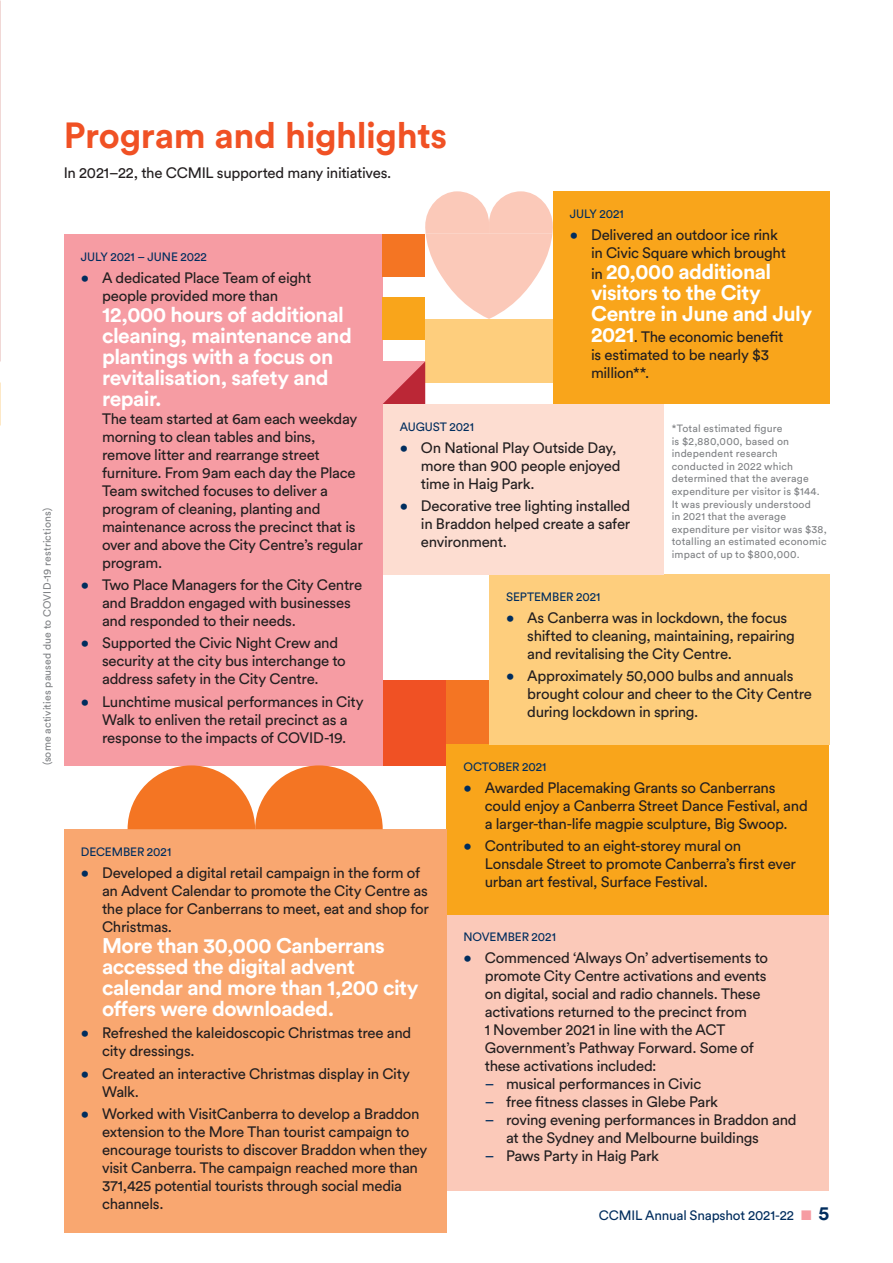
<style>
.page{position:relative;width:893px;height:1263px;background:#fff}
.page>*{position:absolute;margin:0;border:0;box-sizing:border-box;transform-origin:0 0}
.t1{font:700 36px "Circular Std";letter-spacing:-.01em;color:#f05124}
.Body_bullet{font:700 21px/21px "Circular Std";letter-spacing:-.025em;color:#fff}
.Body_bullet-2{font:15px/18px "Circular Std";letter-spacing:-.02em;color:#231f20}
.Body_Text{font:15px "Circular Std";letter-spacing:-.02em;color:#231f20}
.t2{font:13.5px "Circular Std";letter-spacing:-.015em;color:#002d5e}
.Heading_3{font:12px "Circular Std";letter-spacing:-.005em;color:#002d5e}
.Table_note{font:10.5px/12.6px "Circular Std";letter-spacing:.015em;color:#808285}
.s1{color:#002d5e}
.s2{font-weight:400;font-size:15px;color:#231f20}
.s3{font-weight:700;font-size:21px;color:#fff}
.s4{color:#f69ca3}
.s5{font-weight:700;font-size:19.5px}
</style>
<div class="page">
<div style="left:383px;top:680px;width:63px;height:85px;background:#f05124"></div>
<div style="left:446px;top:914px;width:383px;height:277px;background:#fbc9b9"></div>
<div style="left:446px;top:744px;width:383px;height:170px;background:#f9a51b"></div>
<div style="left:489px;top:574px;width:340px;height:170px;background:#fece7d"></div>
<div style="left:383px;top:404px;width:281px;height:170px;background:#fdddd1"></div>
<div style="left:553px;top:191px;width:276px;height:213px;background:#f9a51b"></div>
<div style="left:64px;top:234px;width:319px;height:531px;background:#f69ca3"></div>
<div style="left:64px;top:829px;width:382px;height:404px;background:#f9a770"></div>
<div style="left:383px;top:234px;width:42px;height:42px;background:#f47523"></div>
<div style="left:425px;top:319px;width:128px;height:64px;background:#fece7d"></div>
<div style="left:446px;top:680px;width:43px;height:64px;background:#f47523"></div>
<div style="left:383px;top:298px;width:42px;height:42px;background:#f9a51b"></div>
<svg style="left:425px;top:191px;width:128px;height:128px"></svg>
<svg style="left:383px;top:361px;width:42px;height:43px;background:#d8626c"></svg>
<svg style="left:128px;top:765px;width:255px;height:64px"></svg>
<img style="left:0;top:0;width:1px;height:361px">
<p class="Table_note" style="left:41px;top:765px;width:259px;rotate:-90deg">(some activities paused due to COVID-19 restrictions)</p>
<h2 class="t1" style="left:64px;top:112px;width:385px">Program and highlights</h2>
<p class="Body_Text" style="left:64px;top:163px;width:329px">In 2021–22, the CCMIL supported many initiatives.</p>
<p class="Heading_3" style="left:81px;top:249px;width:128px">JULY 2021 – JUNE 2022</p>
<p class="Body_bullet-2" style="left:102px;top:268px;width:211px;text-indent:-21px"><span class="s1">•</span> A dedicated Place Team of eight people provided more than</p>
<p class="Body_bullet" style="left:102px;top:304px;width:251px">12,000 hours of additional cleaning, maintenance and plantings with a focus on revitalisation, safety and repair.</p>
<p class="Body_bullet-2" style="left:102px;top:409px;width:262px">The team started at 6am each weekday morning to clean tables and bins, remove litter and rearrange street furniture. From 9am each day the Place Team switched focuses to deliver a program of cleaning, planting and maintenance across the precinct that is over and above the City Centre’s regular program.</p>
<p class="Body_bullet-2" style="left:102px;top:576px;width:262px;text-indent:-21px"><span class="s1">•</span> Two Place Managers for the City Centre and Braddon engaged with businesses and responded to their needs.</p>
<p class="Body_bullet-2" style="left:102px;top:634px;width:245px;text-indent:-21px"><span class="s1">•</span> Supported the Civic Night Crew and security at the city bus interchange to address safety in the City Centre.</p>
<p class="Body_bullet-2" style="left:81px;top:692px;width:284px;text-align:center"><span class="s1">•</span> Lunchtime musical performances in City<br>Walk to enliven the retail precinct as a response to the impacts of COVID-19.</p>
<p class="Heading_3" style="left:570px;top:207px;width:56px">JULY 2021</p>
<p class="Body_bullet-2" style="left:591px;top:226px;width:196px;text-indent:-21px"><span class="s1">•</span> Delivered an outdoor ice rink in Civic Square which brought</p>
<p class="Body_bullet" style="left:591px;top:261px;width:223px"><span class="s2">in</span> 20,000 additional visitors to the City<br>Centre in June and July</p>
<p class="Body_bullet-2" style="left:591px;top:328px;width:194px"><span class="s3">2021</span>. The economic benefit is estimated to be nearly $3 million**.</p>
<p class="Heading_3" style="left:400px;top:419px;width:76px">AUGUST 2021</p>
<p class="Body_bullet-2" style="left:421px;top:438px;width:201px;text-indent:-21px"><span class="s1">•</span> On National Play Outside Day, more than 900 people enjoyed time in Haig Park.</p>
<p class="Body_bullet-2" style="left:421px;top:497px;width:211px;text-align:justify;text-indent:-21px"><span class="s1">•</span> Decorative tree lighting installed in Braddon helped create a safer environment.</p>
<p class="Table_note" style="left:672px;top:422px;width:156px">*Total estimated figure<br>is $2,880,000, based on independent research conducted in 2022 which determined that the average expenditure per visitor is $144.<br>It was previously understood<br>in 2021 that the average expenditure per visitor was $38, totalling an estimated economic impact of up to $800,000.</p>
<p class="Heading_3" style="left:506px;top:589px;width:96px">SEPTEMBER 2021</p>
<p class="Body_bullet-2" style="left:527px;top:609px;width:269px;text-indent:-21px"><span class="s1">•</span> As Canberra was in lockdown, the focus shifted to cleaning, maintaining, repairing and revitalising the City Centre.</p>
<p class="Body_bullet-2" style="left:527px;top:667px;width:286px;text-indent:-21px"><span class="s1">•</span> Approximately 50,000 bulbs and annuals brought colour and cheer to the City Centre during lockdown in spring.</p>
<p class="Heading_3" style="left:81px;top:844px;width:92px">DECEMBER 2021</p>
<p class="Body_bullet-2" style="left:102px;top:864px;width:328px;text-indent:-21px"><span class="s1">•</span> Developed a digital retail campaign in the form of an Advent Calendar to promote the City Centre as the place for Canberrans to meet, eat and shop for Christmas.</p>
<p class="Body_bullet" style="left:102px;top:935px;width:318px">More than 30,000 Canberrans accessed the digital advent calendar and more than 1,200 city offers were downloaded.</p>
<p class="Body_bullet-2" style="left:102px;top:1024px;width:311px;text-indent:-21px"><span class="s1">•</span> Refreshed the kaleidoscopic Christmas tree and city dressings.</p>
<p class="Body_bullet-2" style="left:102px;top:1064px;width:309px;text-indent:-21px"><span class="s1">•</span> Created an interactive Christmas display in City<br>Walk.</p>
<p class="Body_bullet-2" style="left:102px;top:1104px;width:327px;text-indent:-21px"><span class="s1">•</span> Worked with VisitCanberra to develop a Braddon extension to the More Than tourist campaign to encourage tourists to discover Braddon when they visit Canberra. The campaign reached more than 371,425 potential tourists through social media channels.</p>
<p class="Heading_3" style="left:463px;top:759px;width:85px">OCTOBER 2021</p>
<p class="Body_bullet-2" style="left:485px;top:779px;width:325px;text-indent:-21px"><span class="s1">•</span> Awarded Placemaking Grants so Canberrans could enjoy a Canberra Street Dance Festival, and a larger-than-life magpie sculpture, Big Swoop.</p>
<p class="Body_bullet-2" style="left:485px;top:837px;width:313px;text-indent:-21px"><span class="s1">•</span> Contributed to an eight-storey mural on<br>Lonsdale Street to promote Canberra’s first ever urban art festival, Surface Festival.</p>
<p class="Heading_3" style="left:463px;top:929px;width:94px">NOVEMBER 2021</p>
<p class="Body_bullet-2" style="left:485px;top:949px;width:285px;text-indent:-21px"><span class="s1">•</span> Commenced ‘Always On’ advertisements to promote City Centre activations and events on digital, social and radio channels. These activations returned to the precinct from<br>1 November 2021 in line with the ACT Government’s Pathway Forward. Some of these activations included:</p>
<p class="Body_bullet-2" style="left:485px;top:1075px;width:218px"><span class="s1">–</span> musical performances in Civic</p>
<p class="Body_bullet-2" style="left:485px;top:1093px;width:235px"><span class="s1">–</span> free fitness classes in Glebe Park</p>
<p class="Body_bullet-2" style="left:506px;top:1111px;width:292px;text-indent:-21px"><span class="s1">–</span> roving evening performances in Braddon and at the Sydney and Melbourne buildings</p>
<p class="Body_bullet-2" style="left:485px;top:1147px;width:176px"><span class="s1">–</span> Paws Party in Haig Park</p>
<p class="t2" style="left:599px;top:1207px;width:232px">CCMIL Annual Snapshot 2021-22 <span class="s4">■</span> <span class="s5">5</span></p>
</div>
